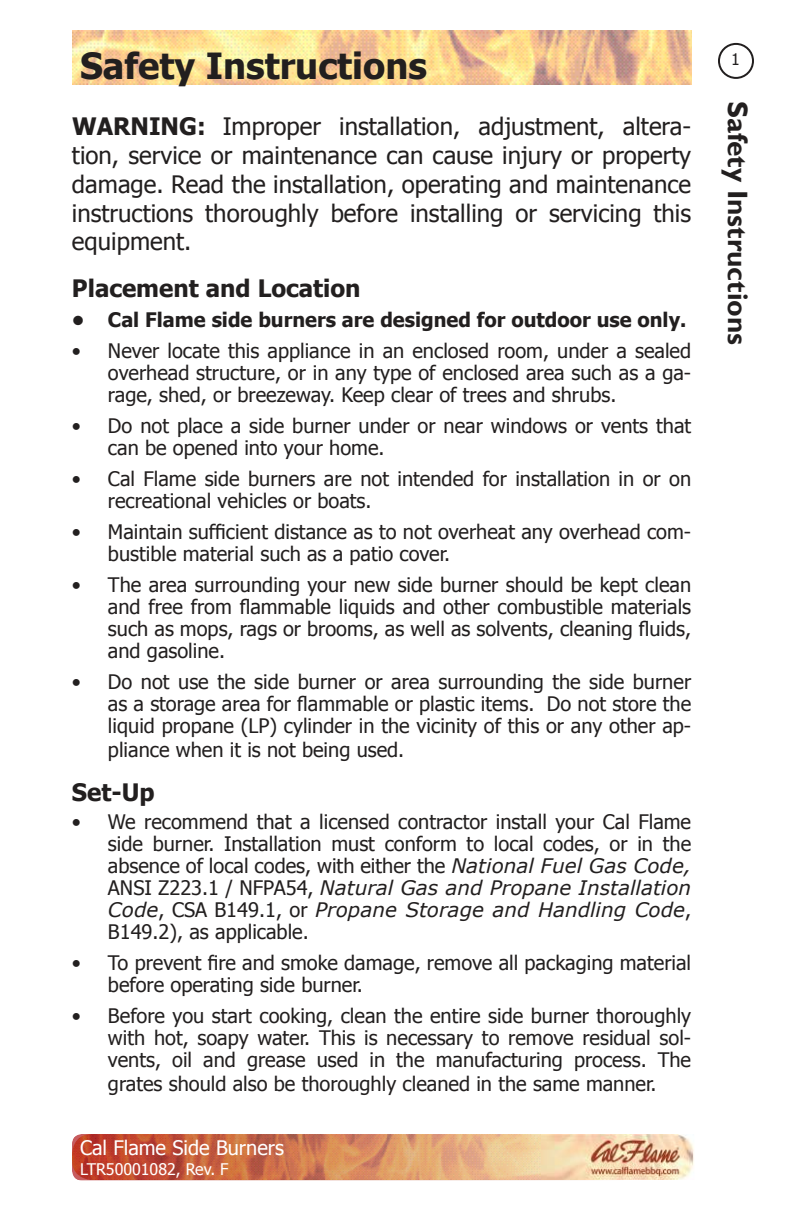
<style>
.page{position:relative;width:792px;height:1224px;background:#fff}
.page>*{position:absolute;margin:0;border:0;box-sizing:border-box;transform-origin:0 0}
.t1{font:700 36px "Tahoma";color:#221f1f}
.t2{font:700 28px "Gill Sans";color:#221f1f}
.t3{font:24px/28.8px "Tahoma";color:#221f1f;text-align:justify}
.t4{font:700 24px "Tahoma";color:#221f1f}
.t5{font:20px/22px "Tahoma";color:#221f1f;text-align:justify}
.t6{font:italic 20px/22px "Verdana";color:#221f1f}
.t7{font:700 20px "Tahoma";color:#221f1f}
.t8{font:20px "Tahoma";color:#fff}
.t9{font:16px "Tahoma";color:#fff}
.t10{font:16px "Tahoma";color:#221f1f}
.s1{font-weight:700}
.s2{font-family:"Verdana";font-style:italic}
.s3{font-family:"Tahoma";font-style:normal}
</style>
<div class="page">
<div style="left:718px;top:43px;width:36px;height:36px;border:2px solid #221f1f;border-radius:50%"></div>
<img style="left:72px;top:1134px;width:484px;height:47px">
<img style="left:542px;top:1134px;width:152px;height:46px">
<img style="left:72px;top:30px;width:619px;height:54px">
<h1 class="t1" style="left:80px;top:51px;width:348px">Safety Instructions</h1>
<p class="t3" style="left:72px;top:114px;width:621px"><span class="s1">WARNING:</span> Improper installation, adjustment, altera&shy;tion, service or maintenance can cause injury or property damage. Read the installation, operating and maintenance instructions thoroughly before installing or servicing this equipment.</p>
<p class="t4" style="left:72px;top:279px;width:290px">Placement and Location</p>
<p class="t7" style="left:72px;top:312px;width:616px">• Cal Flame side burners are designed for outdoor use only .</p>
<p class="t5" style="left:108px;top:342px;width:585px;text-indent:-36px">• Never locate this appliance in an enclosed room, under a sealed overhead structure, or in any type of enclosed area such as a ga&shy;rage, shed, or breezeway. Keep clear of trees and shrubs.</p>
<p class="t5" style="left:108px;top:417px;width:585px;text-indent:-36px">• Do not place a side burner under or near windows or vents that can be opened into your home.</p>
<p class="t5" style="left:108px;top:470px;width:585px;text-indent:-36px">• Cal Flame side burners are not intended for installation in or on recreational vehicles or boats.</p>
<p class="t5" style="left:108px;top:523px;width:585px;text-indent:-36px">• Maintain sufficient distance as to not overheat any overhead com&shy;bustible material such as a patio cover.</p>
<p class="t5" style="left:108px;top:576px;width:585px;text-indent:-36px">• The area surrounding your new side burner should be kept clean and free from flammable liquids and other combustible materials such as mops, rags or brooms, as well as solvents, cleaning fluids, and gasoline.</p>
<p class="t5" style="left:108px;top:673px;width:585px;text-indent:-36px">• Do not use the side burner or area surrounding the side burner as a storage area for flammable or plastic items. Do not store the liquid propane (LP) cylinder in the vicinity of this or any other ap-</p>
<p class="t5" style="left:108px;top:741px;width:298px">pliance when it is not being used.</p>
<p class="t4" style="left:72px;top:783px;width:84px">Set-Up</p>
<p class="t5" style="left:108px;top:812px;width:585px;text-indent:-36px">• We recommend that a licensed contractor install your Cal Flame side burner. Installation must conform to local codes, or in the absence of local codes, with either the <span class="s2">National Fuel Gas Code,</span></p>
<p class="t6" style="left:108px;top:878px;width:585px"><span class="s3">ANSI Z223.1 / NFPA54,</span> Natural Gas and Propane Installation<br>Code<span class="s3">, CSA B149.1, or</span> Propane Storage and Handling Code<span class="s3">,</span></p>
<p class="t5" style="left:108px;top:922px;width:202px">B149.2), as applicable.</p>
<p class="t5" style="left:108px;top:953px;width:585px;text-indent:-36px">• To prevent fire and smoke damage, remove all packaging material before operating side burner.</p>
<p class="t5" style="left:108px;top:1006px;width:585px;text-indent:-36px">• Before you start cooking, clean the entire side burner thoroughly with hot, soapy water. This is necessary to remove residual sol&shy;vents, oil and grease used in the manufacturing process. The</p>
<p class="t5" style="left:108px;top:1074px;width:550px">grates should also be thoroughly cleaned in the same manner.</p>
<p class="t8" style="left:80px;top:1140px;width:205px">Cal Flame Side Burners</p>
<p class="t9" style="left:80px;top:1163px;width:150px">LTR50001082, Rev. F</p>
<p class="t10" style="left:731px;top:53px;width:10px">1</p>
<h2 class="t2" style="left:749px;top:101px;width:246px;rotate:90deg">Safety Instructions</h2>
</div>
